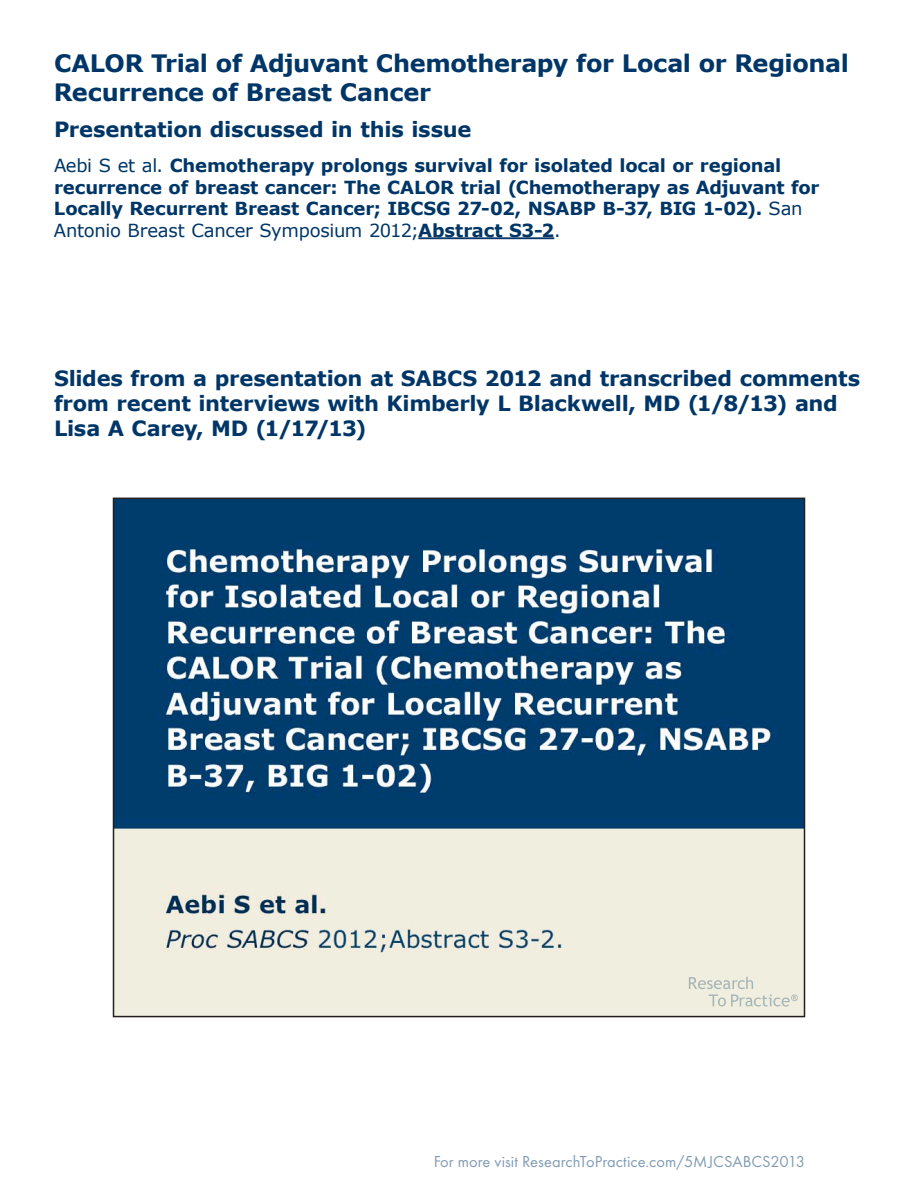
<style>
.page{position:relative;width:918px;height:1188px;background:#fff}
.page>*{position:absolute;margin:0;border:0;box-sizing:border-box;transform-origin:0 0}
.t1{font:700 24px/28.8px "Verdana";letter-spacing:-.01em;color:#003667}
.t2{font:700 21px/25.2px "Verdana";letter-spacing:-.015em;color:#003667}
.t3{font:700 18px/21.6px "Verdana";letter-spacing:-.015em;color:#003667}
.t4{font:16.5px "Futura T";color:#003667}
.s1{font-weight:400}
</style>
<div class="page">
<img style="left:116px;top:501px;width:686px;height:513px">
<div style="left:113px;top:498px;width:692px;height:519px;border:2px solid #231f20"></div>
<hr style="left:418px;top:237px;width:136px;height:2px;background:#003667">
<svg style="left:689px;top:977px;width:109px;height:30px;background:#e2e4d8"></svg>
<h1 class="t1" style="left:54px;top:49px;width:796px">CALOR Trial of Adjuvant Chemotherapy for Local or Regional<br>Recurrence of Breast Cancer</h1>
<p class="t2" style="left:54px;top:116px;width:419px">Presentation discussed in this issue</p>
<p class="t3" style="left:54px;top:155px;width:767px"><span class="s1">Aebi S et al.</span> Chemotherapy prolongs survival for isolated local or regional recurrence of breast cancer: The CALOR trial (Chemotherapy as Adjuvant for Locally Recurrent Breast Cancer; IBCSG 27-02, N SABP B-37, BIG 1-02). <span class="s1">San Antonio Breast Cancer Symposium 2012;</span>Abstract S3-2<span class="s1">.</span></p>
<p class="t2" style="left:54px;top:365px;width:808px">Slides from a presentation at SABCS 2012 and transcribed comments from recent interviews with Kimberly L Blackwell, MD (1/8/13) and<br>Lisa A Carey, MD (1/17/13)</p>
<p class="t4" style="left:433px;top:1152px;width:373px">For more visit ResearchToPractice.com/5MJCSABCS2013</p>
</div>
